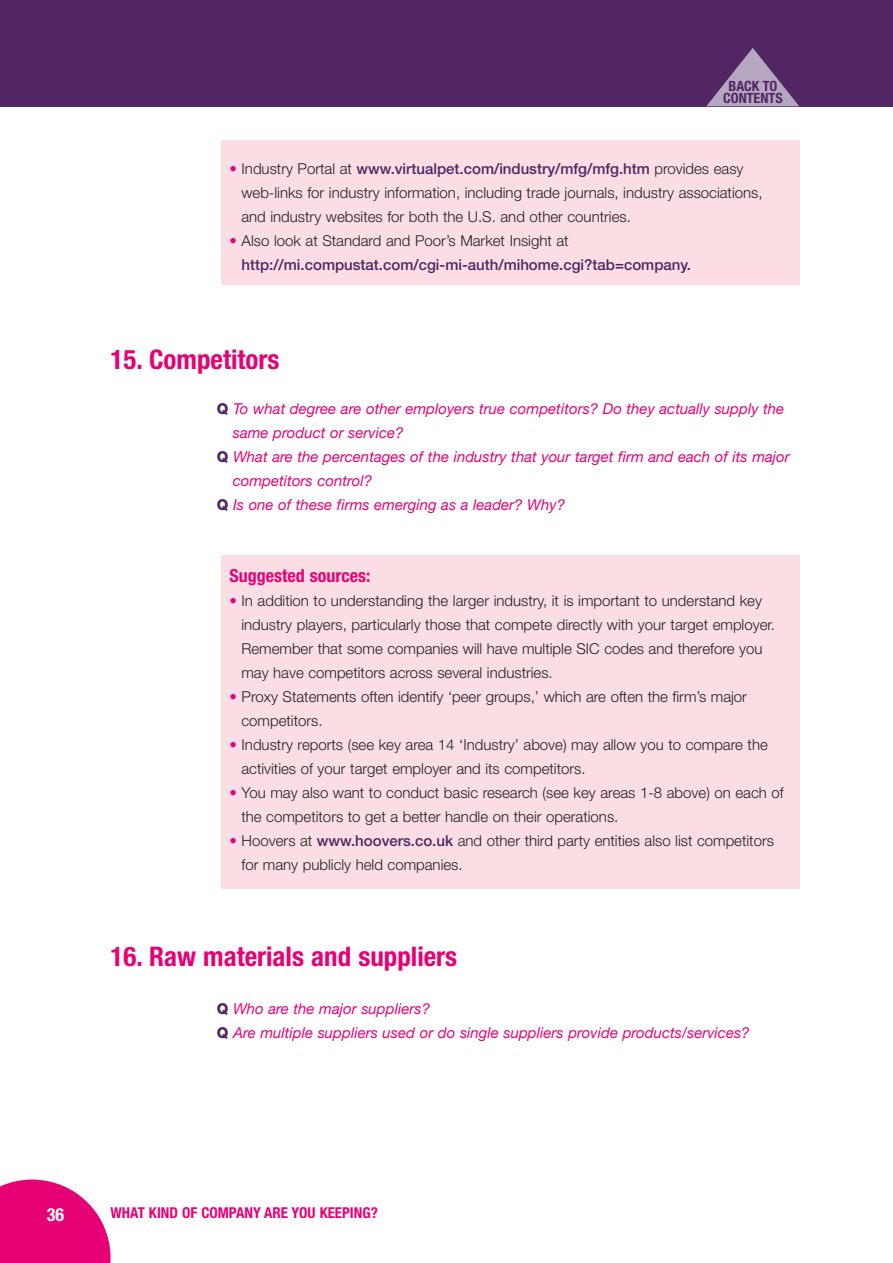
<style>
.page{position:relative;width:893px;height:1263px;background:#fff}
.page>*{position:absolute;margin:0;border:0;box-sizing:border-box;transform-origin:0 0}
.t1{font:700 condensed 27px "Helvetica Neue";color:#e60275}
.t2{font:700 condensed 18px "Helvetica Neue";color:#e60275}
.t3{font:700 condensed 18px "Helvetica Neue";color:#fff}
.t4{font:300 15px/24px "Helvetica Neue";color:#231f20}
.t5{font:italic 15px/24px "Helvetica Neue";color:#e60275}
.t6{font:500 15px/24px "Helvetica Neue";color:#512662}
.t7{font:700 condensed 15px "Helvetica Neue";color:#e60275}
.t8{font:700 condensed 14.1px/12px "Helvetica Neue";color:#512662;text-align:center}
.s1{color:#e60275}
.s2{font-weight:500;color:#512662}
.s3{font-weight:300;color:#e60275}
.s4{font-weight:300;color:#231f20}
.s5{font-weight:800;font-style:normal;color:#512662}
</style>
<div class="page">
<div style="left:0;top:0;width:893px;height:106px;background:#512662"></div>
<svg style="left:0;top:1179px;width:111px;height:84px"></svg>
<div style="left:221px;top:555px;width:579px;height:334px;background:#fadee4"></div>
<div style="left:221px;top:140px;width:579px;height:145px;background:#fadee4"></div>
<svg style="left:706px;top:48px;width:93px;height:58px"></svg>
<p class="t8" style="left:723px;top:82px;width:61px">BACK TO<br>CONTENTS</p>
<p class="t4" style="left:241px;top:158px;width:523px;text-indent:-12px"><span class="s1">•</span> Industry Portal at <span class="s2">www.virtualpet.com/industry/mfg/mfg.htm</span> provides easy web-links for industry information, including trade journals, industry associations, and industry websites for both the U.S. and other countries.</p>
<p class="t6" style="left:241px;top:230px;width:451px;text-indent:-12px"><span class="s3">•</span> <span class="s4">Also look at Standard and Poor’s Market Insight at </span>http://mi.compustat.com/cgi-mi-auth/mihome.cgi?tab=company.</p>
<h1 class="t1" style="left:111px;top:350px;width:170px">15. Competitors</h1>
<p class="t5" style="left:217px;top:398px;width:569px"><span class="s5">Q</span> To what degree are other employers true competitors? Do they actually supply the</p>
<p class="t5" style="left:233px;top:422px;width:172px">same product or service?</p>
<p class="t5" style="left:217px;top:446px;width:574px"><span class="s5">Q</span> What are the percentages of the industry that your target firm and each of its major</p>
<p class="t5" style="left:233px;top:470px;width:141px">competitors control?</p>
<p class="t5" style="left:217px;top:494px;width:350px"><span class="s5">Q</span> Is one of these firms emerging as a leader? Why?</p>
<p class="t2" style="left:230px;top:569px;width:142px">Suggested sources:</p>
<p class="t4" style="left:241px;top:590px;width:535px;text-indent:-12px"><span class="s1">•</span> In addition to understanding the larger industry, it is important to understand key industry players, particularly those that compete directly with your target employer.<br>Remember that some companies will have multiple SIC codes and therefore you may have competitors across several industries.</p>
<p class="t4" style="left:241px;top:686px;width:507px;text-indent:-12px"><span class="s1">•</span> Proxy Statements often identify ‘peer groups,’ which are often the firm’s major competitors.</p>
<p class="t4" style="left:241px;top:734px;width:528px;text-indent:-12px"><span class="s1">•</span> Industry reports (see key area 14 ‘Industry’ above) may allow you to compare the activities of your target employer and its competitors.</p>
<p class="t4" style="left:241px;top:782px;width:544px;text-indent:-12px"><span class="s1">•</span> You may also want to conduct basic research (see key areas 1-8 above) on each of the competitors to get a better handle on their operations.</p>
<p class="t4" style="left:241px;top:830px;width:534px;text-indent:-12px"><span class="s1">•</span> Hoovers at <span class="s2">www.hoovers.co.uk</span> and other third party entities also list competitors for many publicly held companies.</p>
<h1 class="t1" style="left:111px;top:947px;width:348px">16. Raw materials and suppliers</h1>
<p class="t5" style="left:217px;top:998px;width:534px"><span class="s5">Q</span> Who are the major suppliers?<br><span class="s5">Q</span> Are multiple suppliers used or do single suppliers provide products/services?</p>
<p class="t3" style="left:47px;top:1208px;width:19px">36</p>
<p class="t7" style="left:111px;top:1207px;width:269px">WHAT KIND OF COMPANY ARE YOU KEEPING?</p>
</div>
